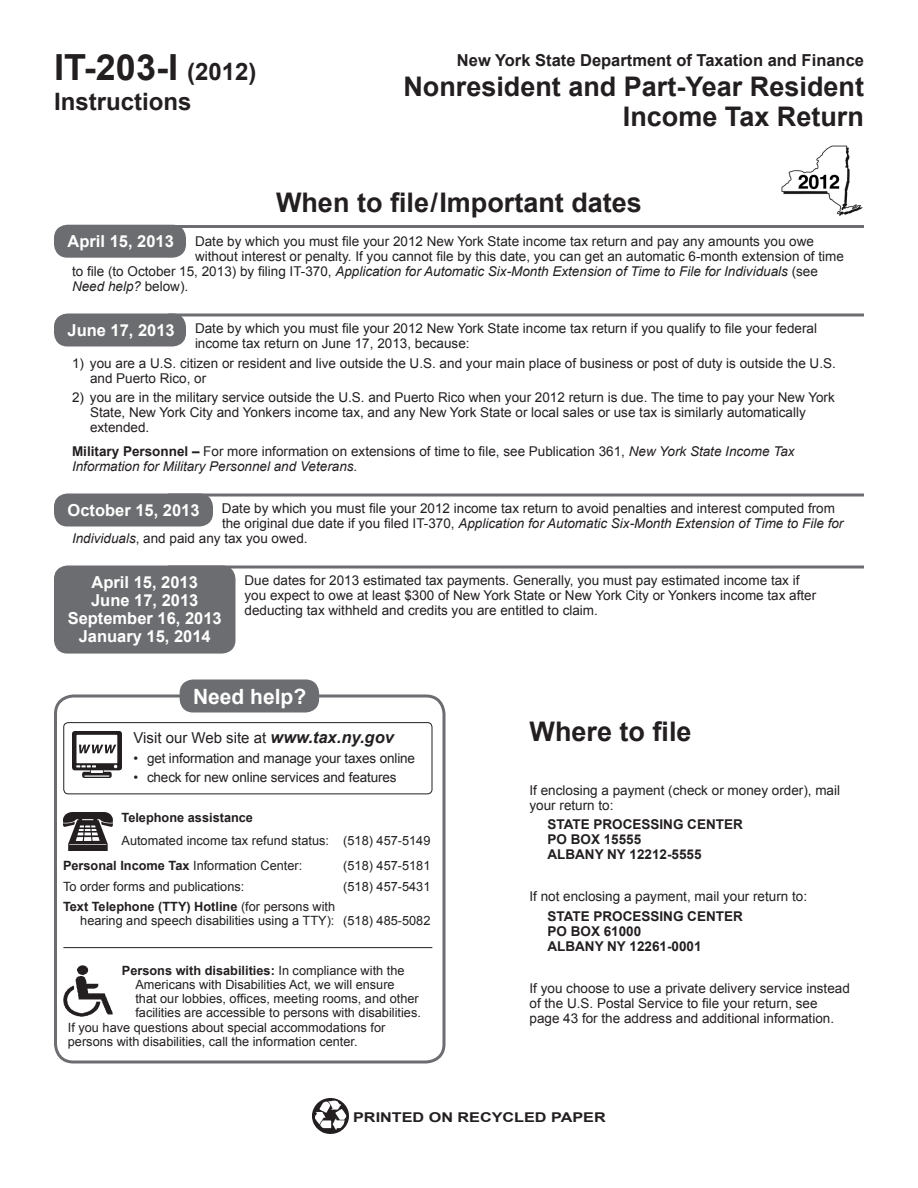
<style>
.page{position:relative;width:918px;height:1188px;background:#fff}
.page>*{position:absolute;margin:0;border:0;box-sizing:border-box;transform-origin:0 0}
.t1{font:700 36px "Arial";color:#231f20}
.t2{font:700 27px/30px "Arial";color:#231f20;text-align:right}
.t3{font:700 24px "Arial";color:#231f20}
.t4{font:700 21px "Arial";color:#fff}
.t5{font:700 16.5px/18px "Arial";color:#fff;text-align:center}
.t6{font:700 16.5px "Arial";color:#231f20}
.t7{font:15px "Arial";color:#231f20}
.t8{font:13.5px/15px "Arial";color:#231f20}
.t9{font:italic 13.5px/15px "Arial";color:#231f20}
.t10{font:700 13.5px/15px "Arial";color:#231f20}
.t11{font:700 13.5px "Arial";color:#231f20;scale:1.2 1}
.t12{font:12.75px/14.2px "Arial";color:#231f20}
.t13{font:700 12.75px "Arial";color:#231f20}
.s1{font-size:24px}
.s2{font-style:normal}
.s3{font-weight:700;font-style:normal}
.s4{font-style:italic}
.s5{font-weight:700;font-style:italic;font-size:16.5px}
.s6{font-weight:700}
</style>
<div class="page">
<img style="left:312px;top:1098px;width:36px;height:36px">
<img style="left:781px;top:145px;width:82px;height:71px">
<div style="left:54px;top:694px;width:392px;height:370px;border:3px solid #6c6d70;border-radius:18px"></div>
<div style="left:180px;top:680px;width:139px;height:32px;background:#6c6d70;border-radius:14px"></div>
<img style="left:63px;top:812px;width:49px;height:39px">
<img style="left:63px;top:965px;width:49px;height:51px">
<hr style="left:63px;top:947px;width:369px;height:1px;background:#231f20">
<img style="left:72px;top:731px;width:50px;height:47px">
<div style="left:63px;top:722px;width:369px;height:72px;border:1px solid #231f20;border-radius:4px"></div>
<hr style="left:168px;top:566px;width:696px;height:2px;background:#6c6d70">
<hr style="left:168px;top:494px;width:696px;height:2px;background:#6c6d70">
<hr style="left:168px;top:314px;width:696px;height:2px;background:#6c6d70">
<hr style="left:168px;top:225px;width:696px;height:3px;background:#6c6d70">
<div style="left:54px;top:225px;width:132px;height:33px;background:#6c6d70;border-radius:14px"></div>
<div style="left:54px;top:314px;width:132px;height:32px;background:#6c6d70;border-radius:14px"></div>
<div style="left:54px;top:494px;width:159px;height:32px;background:#6c6d70;border-radius:14px"></div>
<div style="left:54px;top:566px;width:182px;height:88px;background:#6c6d70;border-radius:14px"></div>
<h1 class="t1" style="left:54px;top:43px;width:204px">IT-203-I <span class="s1">(2012)</span></h1>
<p class="t6" style="left:457px;top:50px;width:409px">New York State Department of Taxation and Finance</p>
<h3 class="t3" style="left:54px;top:86px;width:139px">Instructions</h3>
<h2 class="t2" style="left:403px;top:73px;width:462px">Nonresident and Part-Year Resident<br>Income Tax Return</h2>
<h2 class="t2" style="left:276px;top:189px;width:367px">When to file/Important dates</h2>
<p class="t5" style="left:68px;top:233px;width:108px">April 15, 2013</p>
<p class="t8" style="left:195px;top:234px;width:621px">Date by which you must file your 2012 New York State income tax return and pay any amounts you owe</p>
<p class="t8" style="left:195px;top:249px;width:650px">without interest or penalty. If you cannot file by this date, you can get an automatic 6‑month extension of time</p>
<p class="t9" style="left:72px;top:264px;width:747px"><span class="s2">to file (to October 15, 2013) by filing IT‑370,</span> Application for Automatic Six‑Month Extension of Time to File for Individuals <span class="s2">(see</span></p>
<p class="t9" style="left:72px;top:279px;width:118px">Need help? <span class="s2">below).</span></p>
<p class="t8" style="left:195px;top:321px;width:624px">Date by which you must file your 2012 New York State income tax return if you qualify to file your federal income tax return on June 17, 2013, because:</p>
<p class="t8" style="left:90px;top:355px;width:747px;text-indent:-18px">1) you are a U.S. citizen or resident and live outside the U.S. and your main place of business or post of duty is outside the U.S. and Puerto Rico, or</p>
<p class="t8" style="left:90px;top:390px;width:746px;text-indent:-18px">2) you are in the military service outside the U.S. and Puerto Rico when your 2012 return is due. The time to pay your New York<br>State, New York City and Yonkers income tax, and any New York State or local sales or use tax is similarly automatically extended.</p>
<p class="t9" style="left:72px;top:444px;width:724px"><span class="s3">Military Personnel –</span> <span class="s2">For more information on extensions of time to file, see Publication 361,</span> New York State Income Tax<br>Information for Military Personnel and Veterans<span class="s2">.</span></p>
<p class="t8" style="left:222px;top:501px;width:615px">Date by which you must file your 2012 income tax return to avoid penalties and interest computed from</p>
<p class="t9" style="left:222px;top:516px;width:623px"><span class="s2">the original due date if you filed IT‑370,</span> Application for Automatic Six‑Month Extension of Time to File for</p>
<p class="t8" style="left:72px;top:531px;width:237px"><span class="s4">Individuals</span>, and paid any tax you owed.</p>
<p class="t8" style="left:244px;top:573px;width:573px">Due dates for 2013 estimated tax payments. Generally, you must pay estimated income tax if you expect to owe at least $300 of New York State or New York City or Yonkers income tax after deducting tax withheld and credits you are entitled to claim.</p>
<p class="t5" style="left:68px;top:322px;width:109px">June 17, 2013</p>
<p class="t5" style="left:68px;top:502px;width:134px">October 15, 2013</p>
<p class="t5" style="left:68px;top:573px;width:156px">April 15, 2013<br>June 17, 2013<br>September 16, 2013<br>January 15, 2014</p>
<h3 class="t4" style="left:193px;top:682px;width:115px">Need help?</h3>
<p class="t7" style="left:134px;top:728px;width:262px">Visit our Web site at <span class="s5">www.tax.ny.gov</span></p>
<p class="t8" style="left:134px;top:751px;width:283px">• get information and manage your taxes online</p>
<p class="t8" style="left:134px;top:770px;width:265px">• check for new online services and features</p>
<p class="t13" style="left:122px;top:809px;width:133px">Telephone assistance</p>
<p class="t12" style="left:122px;top:833px;width:310px">Automated income tax refund status: (518) 457-5149</p>
<p class="t12" style="left:63px;top:859px;width:241px"><span class="s6">Personal Income Tax</span> Information Center:</p>
<p class="t12" style="left:343px;top:859px;width:89px">(518) 457-5181</p>
<p class="t12" style="left:63px;top:879px;width:183px">To order forms and publications:</p>
<p class="t12" style="left:343px;top:879px;width:89px">(518) 457-5431</p>
<p class="t12" style="left:80px;top:900px;width:352px;text-indent:-17px"><span class="s6">Text Telephone (TTY) Hotline</span> (for persons with<br>hearing and speech disabilities using a TTY): (518) 485-5082</p>
<p class="t12" style="left:135px;top:963px;width:287px;text-indent:-14px"><span class="s6">Persons with disabilities:</span> In compliance with the Americans with Disabilities Act, we will ensure<br>that our lobbies, offices, meeting rooms, and other facilities are accessible to persons with disabilities.</p>
<p class="t12" style="left:68px;top:1020px;width:319px">If you have questions about special accommodations for persons with disabilities, call the information center.</p>
<h2 class="t2" style="left:530px;top:717px;width:164px">Where to file</h2>
<p class="t8" style="left:530px;top:783px;width:312px">If enclosing a payment (check or money order), mail your return to:</p>
<p class="t10" style="left:547px;top:818px;width:197px">STATE PROCESSING CENTER<br>PO BOX 15555<br>ALBANY NY 12212-5555</p>
<p class="t8" style="left:530px;top:889px;width:279px">If not enclosing a payment, mail your return to:</p>
<p class="t10" style="left:547px;top:909px;width:197px">STATE PROCESSING CENTER<br>PO BOX 61000<br>ALBANY NY 12261-0001</p>
<p class="t8" style="left:530px;top:981px;width:322px">If you choose to use a private delivery service instead of the U.S. Postal Service to file your return, see page 43 for the address and additional information.</p>
<p class="t11" style="left:353px;top:1108px;width:212px">PRINTED ON RECYCLED PAPER</p>
</div>
